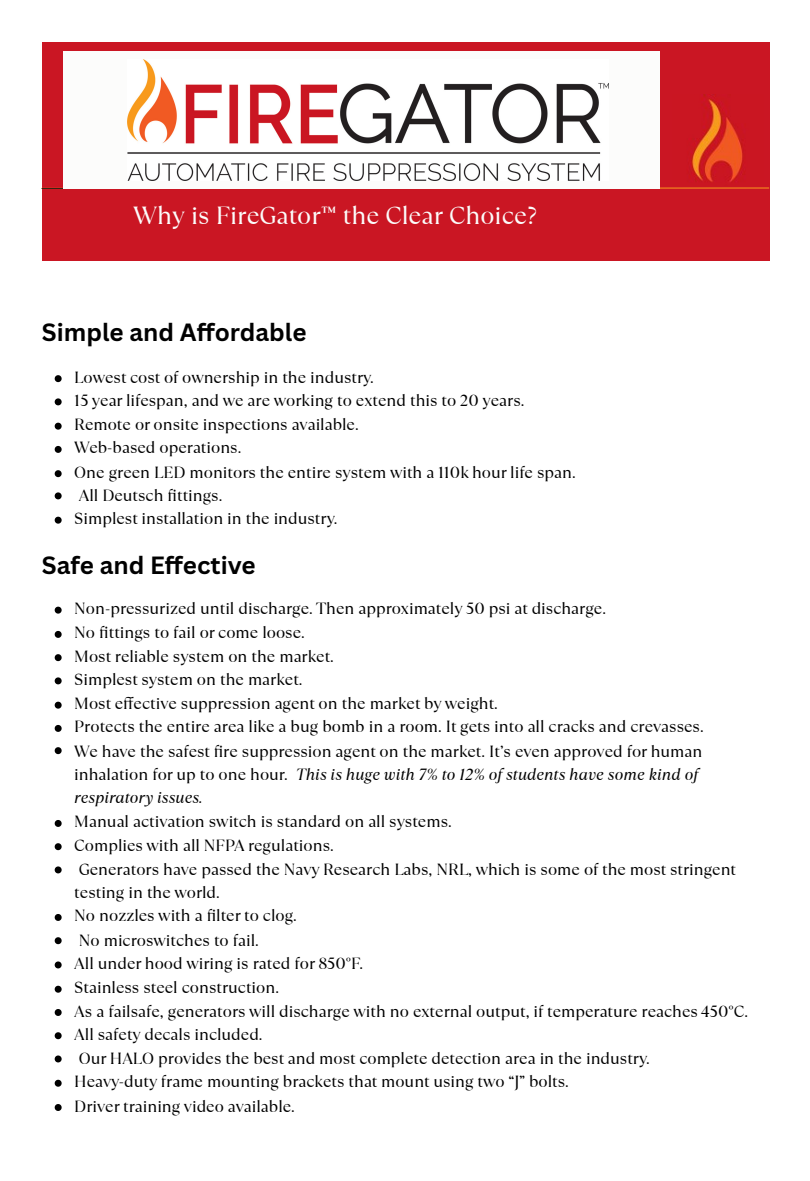
<style>
.page{position:relative;width:810px;height:1181px;background:#fff}
.page>*{position:absolute;margin:0;border:0;box-sizing:border-box;transform-origin:0 0}
.t1{font:24.75px "TT Ramillas";color:#fcfcfb}
.t2{font:700 24.3px "Canva Sans";color:#000}
.t3{font:16.2px/23.2px "TT Ramillas";color:#000}
.s1{font-style:italic}
</style>
<div class="page">
<div style="left:42px;top:42px;width:727px;height:218px;background:#ca1623"></div>
<hr style="left:42px;top:188px;width:727px;height:1px;background:#f99b1c">
<hr style="left:42px;top:188px;width:587px;height:1px;background:#211812">
<img style="left:691px;top:95px;width:52px;height:87px">
<div style="left:64px;top:51px;width:596px;height:137px;background:#fcfcfb"></div>
<img style="left:128px;top:59px;width:480px;height:121px">
<svg style="left:55px;top:375px;width:7px;height:7px"></svg>
<svg style="left:55px;top:398px;width:7px;height:7px"></svg>
<svg style="left:55px;top:422px;width:7px;height:7px"></svg>
<svg style="left:55px;top:446px;width:7px;height:7px"></svg>
<svg style="left:55px;top:470px;width:7px;height:7px"></svg>
<svg style="left:55px;top:492px;width:7px;height:7px"></svg>
<svg style="left:55px;top:516px;width:7px;height:7px"></svg>
<svg style="left:55px;top:606px;width:7px;height:7px"></svg>
<svg style="left:55px;top:631px;width:7px;height:7px"></svg>
<svg style="left:55px;top:654px;width:7px;height:7px"></svg>
<svg style="left:55px;top:677px;width:7px;height:7px"></svg>
<svg style="left:55px;top:701px;width:7px;height:7px"></svg>
<svg style="left:55px;top:725px;width:7px;height:7px"></svg>
<svg style="left:55px;top:747px;width:7px;height:7px"></svg>
<svg style="left:55px;top:820px;width:7px;height:7px"></svg>
<svg style="left:55px;top:843px;width:7px;height:7px"></svg>
<svg style="left:55px;top:866px;width:7px;height:7px"></svg>
<svg style="left:55px;top:914px;width:7px;height:6px"></svg>
<svg style="left:55px;top:937px;width:7px;height:7px"></svg>
<svg style="left:55px;top:961px;width:7px;height:7px"></svg>
<svg style="left:55px;top:985px;width:7px;height:7px"></svg>
<svg style="left:55px;top:1009px;width:7px;height:6px"></svg>
<svg style="left:55px;top:1032px;width:7px;height:7px"></svg>
<svg style="left:55px;top:1055px;width:7px;height:7px"></svg>
<svg style="left:55px;top:1079px;width:7px;height:7px"></svg>
<svg style="left:55px;top:1104px;width:7px;height:6px"></svg>
<p class="t1" style="left:133px;top:198px;width:406px">Why is FireGator™ the Clear Choice?</p>
<p class="t2" style="left:42px;top:315px;width:266px">Simple and Affordable</p>
<p class="t3" style="left:74px;top:365px;width:301px">Lowest cost of ownership in the industry.</p>
<p class="t3" style="left:74px;top:389px;width:452px">15 year lifespan, and we are working to extend this to 20 years.</p>
<p class="t3" style="left:74px;top:413px;width:286px">Remote or onsite inspections available.</p>
<p class="t3" style="left:74px;top:436px;width:169px">Web-based operations.</p>
<p class="t3" style="left:74px;top:460px;width:503px">One green LED monitors the entire system with a 110k hour life span.</p>
<p class="t3" style="left:79px;top:484px;width:145px">All Deutsch fittings.</p>
<p class="t3" style="left:74px;top:507px;width:265px">Simplest installation in the industry.</p>
<p class="t2" style="left:42px;top:548px;width:215px">Safe and Effective</p>
<p class="t3" style="left:74px;top:597px;width:533px">Non-pressurized until discharge. Then approximately 50 psi at discharge.</p>
<p class="t3" style="left:74px;top:621px;width:232px">No fittings to fail or come loose.</p>
<p class="t3" style="left:74px;top:644px;width:261px">Most reliable system on the market.</p>
<p class="t3" style="left:74px;top:667px;width:230px">Simplest system on the market.</p>
<p class="t3" style="left:74px;top:692px;width:425px">Most effective suppression agent on the market by weight.</p>
<p class="t3" style="left:74px;top:715px;width:631px">Protects the entire area like a bug bomb in a room. It gets into all cracks and crevasses.</p>
<p class="t3" style="left:74px;top:739px;width:630px">We have the safest fi re suppression agent on the market. It’s even approved for human inhalation for up to one hour. <span class="s1">This is huge with 7% to 12% of students have some kind of respiratory issues.</span></p>
<p class="t3" style="left:74px;top:810px;width:379px">Manual activation switch is standard on all systems.</p>
<p class="t3" style="left:74px;top:833px;width:261px">Complies with all NFPA regulations.</p>
<p class="t3" style="left:74px;top:857px;width:663px">Generators have passed the Navy Research Labs, NRL, which is some of the most stringent testing in the world.</p>
<p class="t3" style="left:74px;top:904px;width:224px">No nozzles with a filter to clog.</p>
<p class="t3" style="left:79px;top:928px;width:182px">No microswitches to fail.</p>
<p class="t3" style="left:74px;top:951px;width:290px">All under hood wiring is rated for 850°F.</p>
<p class="t3" style="left:74px;top:976px;width:206px">Stainless steel construction.</p>
<p class="t3" style="left:74px;top:999px;width:675px">As a failsafe, generators will discharge with no external output, if temperature reaches 450°C.</p>
<p class="t3" style="left:74px;top:1022px;width:190px">All safety decals included.</p>
<p class="t3" style="left:79px;top:1046px;width:572px">Our HALO provides the best and most complete detection area in the industry.</p>
<p class="t3" style="left:74px;top:1070px;width:496px">Heavy-duty frame mounting brackets that mount using two “J” bolts.</p>
<p class="t3" style="left:74px;top:1094px;width:222px">Driver training video available.</p>
</div>
